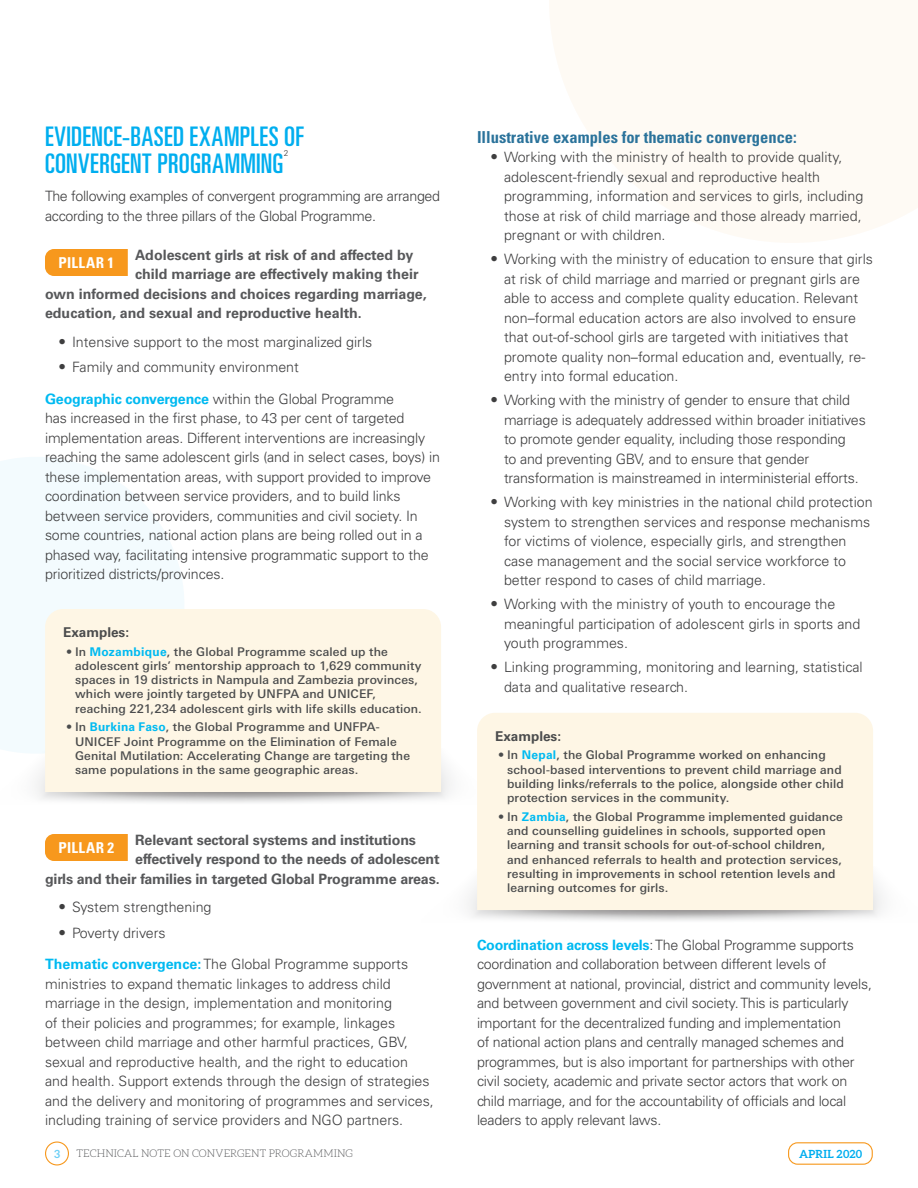
<style>
.page{position:relative;width:918px;height:1188px;background:#fff}
.page>*{position:absolute;margin:0;border:0;box-sizing:border-box;transform-origin:0 0}
.Figure_Name{font:ultra-condensed 27px/27px "Univers LT Std";letter-spacing:.015em;color:#00aeef}
.Subhead_2{font:700 condensed 16.5px "Univers LT Std";color:#2b739b}
.t1{font:700 condensed 15px "Univers LT Std";letter-spacing:.03em;color:#fff}
.Text{font:300 14.25px/19.5px "Univers LT Std";color:#3e3e3f}
.Text-2{font:700 14.25px "Univers LT Std";letter-spacing:-.01em;color:#57585a}
.Text-3{font:300 14.25px/19.5px "Univers LT Std";letter-spacing:-.02em;color:#3e3e3f}
.Text-4{font:700 13.5px "Univers LT Std";color:#4b4c4d}
.t2{font:500 12px/14.2px "Linotype Univers Basic";letter-spacing:.015em;color:#4b4c4d}
.t3{font:700 11.25px "Aleo";letter-spacing:.02em;color:#00aeef}
.t4{font:700 11.25px "Aleo";color:#6bcff6}
.t5{font:300 10.5px "Aleo";letter-spacing:.015em;color:#57585a}
.Figure_Name-2{font:300 8.25px "Univers LT Std";color:#3e3e3f}
.s1{font-size:15px}
.s2{font-weight:700;color:#00baf1}
.s3{font-family:"Univers LT Std";font-weight:700;color:#00baf1}
</style>
<div class="page">
<div style="left:45px;top:1142px;width:24px;height:24px;border:1px solid #f7981d;border-radius:50%"></div>
<div style="left:788px;top:1142px;width:85px;height:23px;border:1px solid #f7981d;border-radius:9px"></div>
<svg style="left:0;top:457px;width:184px;height:292px;fill:#f3fbfe"></svg>
<svg style="left:549px;top:0;width:369px;height:242px;fill:#fefaf4"></svg>
<div style="left:45px;top:249px;width:83px;height:27px;background:#f7981d"></div>
<div style="left:45px;top:834px;width:83px;height:27px;background:#f7981d"></div>
<div style="left:45px;top:609px;width:396px;height:183px;background:#fef6e5"></div>
<div style="left:477px;top:713px;width:396px;height:197px;background:#fef6e5"></div>
<p class="Figure_Name" style="left:45px;top:122px;width:260px">EVIDENCE-BASED EXAMPLES OF<br>CONVERGENT PROGRAMMING</p>
<p class="Subhead_2" style="left:477px;top:127px;width:321px">Illustrative examples for thematic convergence:</p>
<p class="Text" style="left:504px;top:147px;width:361px;text-indent:-14px"><span class="s1">•</span> Working with the ministry of health to provide quality, adolescent-friendly sexual and reproductive health programming, information and services to girls, including those at risk of child marriage and those already married, pregnant or with children.</p>
<p class="Text" style="left:504px;top:249px;width:370px;text-indent:-14px"><span class="s1">•</span> Working with the ministry of education to ensure that girls at risk of child marriage and married or pregnant girls are able to access and complete quality education. Relevant non–formal education actors are also involved to ensure that out-of-school girls are targeted with initiatives that promote quality non–formal education and, eventually, re&shy;entry into formal education.</p>
<p class="Text" style="left:504px;top:390px;width:363px;text-indent:-14px"><span class="s1">•</span> Working with the ministry of gender to ensure that child marriage is adequately addressed within broader initiatives to promote gender equality, including those responding<br>to and preventing GBV, and to ensure that gender transformation is mainstreamed in interministerial efforts.</p>
<p class="Text" style="left:504px;top:492px;width:370px;text-indent:-14px"><span class="s1">•</span> Working with key ministries in the national child protection system to strengthen services and response mechanisms for victims of violence, especially girls, and strengthen case management and the social service workforce to better respond to cases of child marriage.</p>
<p class="Text" style="left:504px;top:594px;width:358px;text-indent:-14px"><span class="s1">•</span> Working with the ministry of youth to encourage the meaningful participation of adolescent girls in sports and youth programmes.</p>
<p class="Text" style="left:504px;top:657px;width:360px;text-indent:-14px"><span class="s1">•</span> Linking programming, monitoring and learning, statistical data and qualitative research.</p>
<p class="Figure_Name-2" style="left:284px;top:148px;width:6px">2</p>
<p class="Text-3" style="left:45px;top:186px;width:397px">The following examples of convergent programming are arranged according to the three pillars of the Global Programme.</p>
<p class="t1" style="left:58px;top:253px;width:57px">PILLAR 1</p>
<p class="Text-2" style="left:135px;top:246px;width:280px">Adolescent girls at risk of and affected by</p>
<p class="Text-2" style="left:135px;top:266px;width:285px">child marriage are effectively making their</p>
<p class="Text-2" style="left:45px;top:285px;width:383px">own informed decisions and choices regarding marriage,</p>
<p class="Text-2" style="left:45px;top:305px;width:318px">education, and sexual and reproductive health.</p>
<p class="Text" style="left:58px;top:332px;width:315px"><span class="s1">•</span> Intensive support to the most marginalized girls</p>
<p class="Text" style="left:58px;top:357px;width:242px"><span class="s1">•</span> Family and community environment</p>
<p class="Text" style="left:45px;top:389px;width:397px"><span class="s2">Geographic convergence</span> within the Global Programme<br>has increased in the first phase, to 43 per cent of targeted implementation areas. Different interventions are increasingly reaching the same adolescent girls (and in select cases, boys) in these implementation areas, with support provided to improve coordination between service providers, and to build links between service providers, communities and civil society. In some countries, national action plans are being rolled out in a phased way, facilitating intensive programmatic support to the prioritized districts/provinces.</p>
<p class="Text-4" style="left:63px;top:624px;width:68px">Examples:</p>
<p class="t2" style="left:75px;top:644px;width:348px;text-indent:-9px">• In <span class="s3">Mozambique</span>, the Global Programme scaled up the adolescent girls’ mentorship approach to 1,629 community spaces in 19 districts in Nampula and Zambezia provinces, which were jointly targeted by UNFPA and UNICEF, reaching 221,234 adolescent girls with life skills education.</p>
<p class="t2" style="left:75px;top:720px;width:337px;text-indent:-9px">• In <span class="s3">Burkina Faso</span>, the Global Programme and UNFPA-UNICEF Joint Programme on the Elimination of Female Genital Mutilation: Accelerating Change are targeting the same populations in the same geographic areas.</p>
<p class="Text-4" style="left:495px;top:728px;width:68px">Examples:</p>
<p class="t2" style="left:507px;top:748px;width:338px;text-indent:-9px">• In <span class="s3">Nepal</span>, the Global Programme worked on enhancing school-based interventions to prevent child marriage and building links/referrals to the police, alongside other child protection services in the community.</p>
<p class="t2" style="left:507px;top:809px;width:337px;text-indent:-9px">• In <span class="s3">Zambia</span>, the Global Programme implemented guidance and counselling guidelines in schools, supported open learning and transit schools for out-of-school children, and enhanced referrals to health and protection services, resulting in improvements in school retention levels and learning outcomes for girls.</p>
<p class="Text-2" style="left:135px;top:831px;width:282px">Relevant sectoral systems and institutions</p>
<p class="Text-2" style="left:135px;top:851px;width:306px">effectively respond to the needs of adolescent</p>
<p class="Text-2" style="left:45px;top:870px;width:396px">girls and their families in targeted Global Programme areas.</p>
<p class="Text" style="left:58px;top:897px;width:155px"><span class="s1">•</span> System strengthening</p>
<p class="Text" style="left:58px;top:923px;width:109px"><span class="s1">•</span> Poverty drivers</p>
<p class="Text" style="left:45px;top:954px;width:390px"><span class="s2">Thematic convergence:</span> The Global Programme supports ministries to expand thematic linkages to address child marriage in the design, implementation and monitoring<br>of their policies and programmes; for example, linkages between child marriage and other harmful practices, GBV, sexual and reproductive health, and the right to education and health. Support extends through the design of strategies and the delivery and monitoring of programmes and services, including training of service providers and NGO partners.</p>
<p class="t1" style="left:58px;top:838px;width:57px">PILLAR 2</p>
<p class="Text" style="left:477px;top:935px;width:397px"><span class="s2">Coordination across levels</span>: The Global Programme supports coordination and collaboration between different levels of government at national, provincial, district and community levels, and between government and civil society. This is particularly important for the decentralized funding and implementation<br>of national action plans and centrally managed schemes and programmes, but is also important for partnerships with other civil society, academic and private sector actors that work on child marriage, and for the accountability of officials and local leaders to apply relevant laws.</p>
<p class="t4" style="left:54px;top:1147px;width:7px">3</p>
<p class="t5" style="left:76px;top:1147px;width:278px">TECHNICAL NOTE ON CONVERGENT PROGRAMMING</p>
<p class="t3" style="left:799px;top:1147px;width:65px">APRIL 2020</p>
</div>
